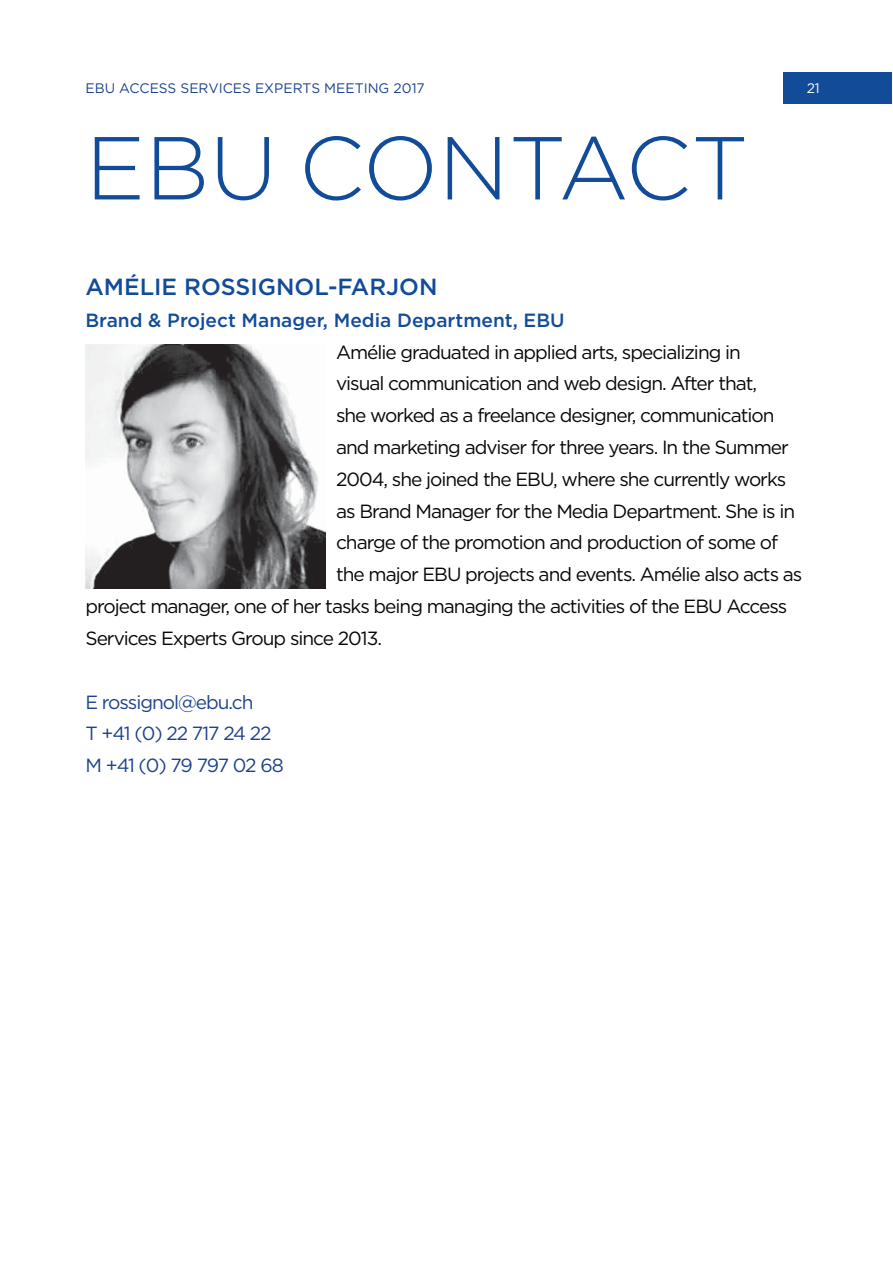
<style>
.page{position:relative;width:893px;height:1263px;background:#fff}
.page>*{position:absolute;margin:0;border:0;box-sizing:border-box;transform-origin:0 0}
.t1{font:300 89.1px "Gotham";color:#124b98}
.t2{font:500 23.4px "Gotham";color:#124b98}
.t3{font:19.05px "Gotham";letter-spacing:-.055em;color:#040809}
.t4{font:19.05px/31.8px "Gotham";letter-spacing:-.055em;color:#1e428e}
.t5{font:500 19.05px "Gotham";color:#124b98}
.t6{font:13.8px "Gotham";color:#1e428e}
.t7{font:13.8px "Gotham";color:#fff}
</style>
<div class="page">
<div style="left:783px;top:72px;width:108px;height:32px;background:#124b98"></div>
<img style="left:85px;top:344px;width:241px;height:244px">
<p class="t6" style="left:85px;top:83px;width:341px">EBU ACCESS SERVICES EXPERTS MEETING 2017</p>
<p class="t7" style="left:807px;top:83px;width:15px">21</p>
<h1 class="t1" style="left:85px;top:117px;width:665px">EBU CONTACT</h1>
<p class="t2" style="left:85px;top:278px;width:354px">AMÉLIE ROSSIGNOL-FARJON</p>
<p class="t5" style="left:85px;top:313px;width:481px">Brand &amp; Project Manager, Media Department, EBU</p>
<p class="t3" style="left:336px;top:345px;width:406px">Amélie graduated in applied arts, specializing in</p>
<p class="t3" style="left:336px;top:376px;width:423px">visual communication and web design. After that,</p>
<p class="t3" style="left:336px;top:408px;width:440px">she worked as a freelance designer, communication</p>
<p class="t3" style="left:336px;top:440px;width:454px">and marketing adviser for three years. In the Summer</p>
<p class="t3" style="left:336px;top:472px;width:452px">2004, she joined the EBU, where she currently works</p>
<p class="t3" style="left:336px;top:504px;width:461px">as Brand Manager for the Media Department. She is in</p>
<p class="t3" style="left:336px;top:536px;width:444px">charge of the promotion and production of some of</p>
<p class="t3" style="left:336px;top:567px;width:468px">the major EBU projects and events. Amélie also acts as</p>
<p class="t3" style="left:85px;top:599px;width:703px">project manager, one of her tasks being managing the activities of the EBU Access</p>
<p class="t3" style="left:85px;top:631px;width:298px">Services Experts Group since 2013.</p>
<p class="t4" style="left:85px;top:687px;width:200px">E rossignol@ebu.ch<br>T +41 (0) 22 717 24 22<br>M +41 (0) 79 797 02 68</p>
</div>
